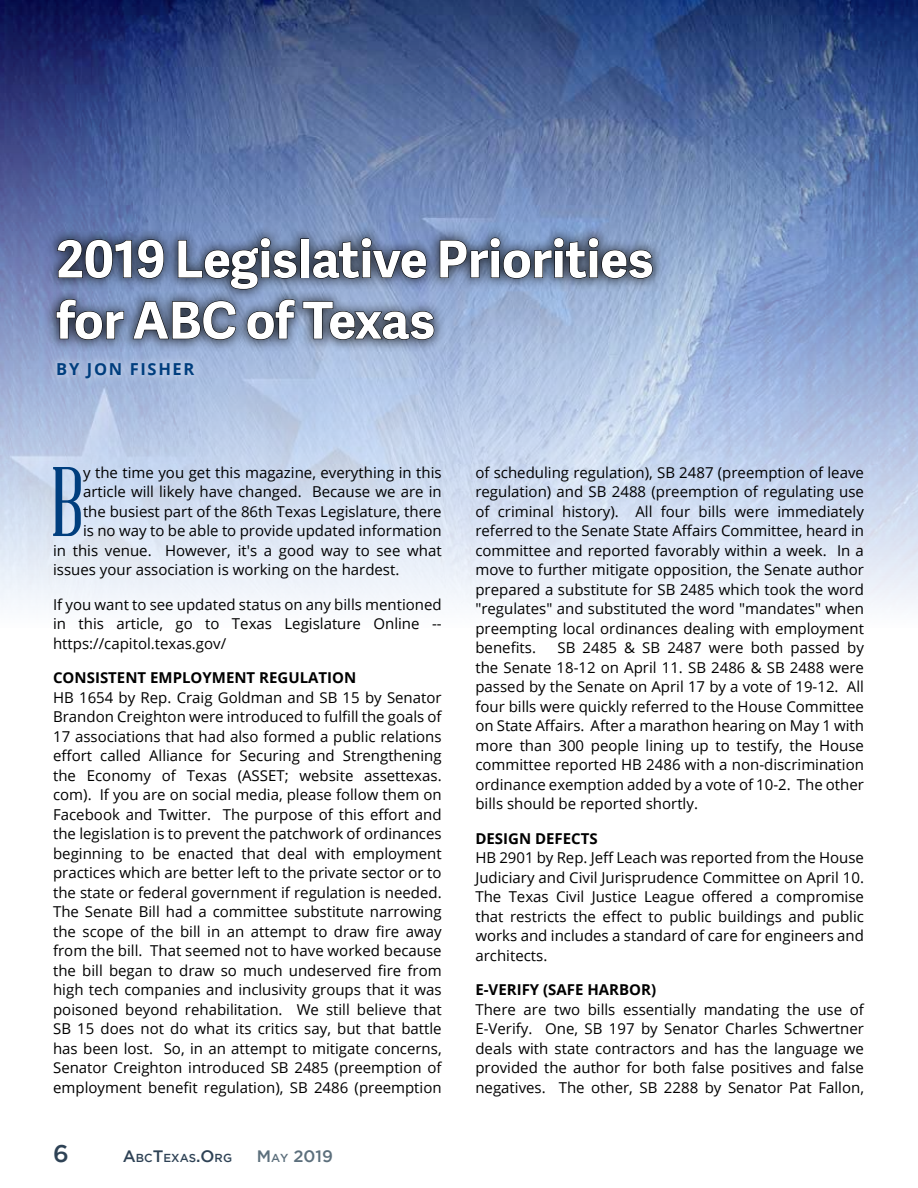
<style>
.page{position:relative;width:918px;height:1188px;background:#fff}
.page>*{position:absolute;margin:0;border:0;box-sizing:border-box;transform-origin:0 0}
.t1{font:96.75px "Abraham Lincoln";color:#003e7e}
.t2{font:700 51px/61.2px "Adelle Sans";color:#fff}
.t3{font:500 24px "Gotham";color:#2e4255}
.t4{font:700 16.5px "Open Sans";letter-spacing:.1em;color:#003e7e}
.t5{font:500 16.5px "Gotham";color:#5c6f7c}
.t6{font:15px/19.5px "Open Sans";color:#000;text-align:justify}
.t7{font:700 15px "Open Sans";color:#000}
.t8{font:500 11.55px "Gotham";color:#2e4255}
.s1{font-size:16.5px}
.s2{font-size:11.55px}
</style>
<div class="page">
<img style="left:0;top:0;width:918px;height:605px">
<div style="left:44px;top:226px;width:621px;height:126px;background:#000;opacity:.75"></div>
<svg style="left:57px;top:239px;width:107px;height:40px"></svg>
<svg style="left:178px;top:237px;width:119px;height:53px"></svg>
<div style="left:300px;top:239px;width:9px;height:39px;border:1px solid #000"></div>
<svg style="left:312px;top:237px;width:115px;height:42px"></svg>
<svg style="left:440px;top:237px;width:213px;height:42px"></svg>
<svg style="left:56px;top:299px;width:68px;height:41px"></svg>
<svg style="left:132px;top:300px;width:104px;height:40px"></svg>
<svg style="left:247px;top:299px;width:49px;height:41px"></svg>
<svg style="left:302px;top:301px;width:132px;height:39px"></svg>
<div style="left:48px;top:354px;width:155px;height:34px;background:#fff;opacity:.75"></div>
<h2 class="t2" style="left:56px;top:227px;width:599px">2019 Legislative Priorities for ABC of Texas</h2>
<p class="t4" style="left:56px;top:357px;width:140px">BY JON FISHER</p>
<h1 class="t1" style="left:50px;top:452px;width:34px">B</h1>
<p class="t6" style="left:83px;top:462px;width:360px">y the time you get this magazine, everything in this</p>
<p class="t6" style="left:83px;top:481px;width:360px">article will likely have changed. Because we are in</p>
<p class="t6" style="left:83px;top:501px;width:360px">the busiest part of the 86th Texas Legislature, there</p>
<p class="t6" style="left:83px;top:520px;width:360px">is no way to be able to provide updated information</p>
<p class="t6" style="left:53px;top:540px;width:390px">in this venue. However, it's a good way to see what</p>
<p class="t6" style="left:53px;top:559px;width:348px">issues your association is working on the hardest.</p>
<p class="t6" style="left:53px;top:594px;width:390px">If you want to see updated status on any bills mentioned in this article, go to Texas Legislature Online -- https://capitol.texas.gov/</p>
<p class="t7" style="left:53px;top:667px;width:305px">CONSISTENT EMPLOYMENT REGULATION</p>
<p class="t6" style="left:53px;top:687px;width:390px">HB 1654 by Rep. Craig Goldman and SB 15 by Senator Brandon Creighton were introduced to fulfill the goals of 17 associations that had also formed a public relations effort called Alliance for Securing and Strengthening the Economy of Texas (ASSET; website assettexas. com). If you are on social media, please follow them on Facebook and Twitter. The purpose of this effort and the legislation is to prevent the patchwork of ordinances beginning to be enacted that deal with employment practices which are better left to the private sector or to the state or federal government if regulation is needed.<br>The Senate Bill had a committee substitute narrowing the scope of the bill in an attempt to draw fire away from the bill. That seemed not to have worked because the bill began to draw so much undeserved fire from high tech companies and inclusivity groups that it was poisoned beyond rehabilitation. We still believe that SB 15 does not do what its critics say, but that battle has been lost. So, in an attempt to mitigate concerns, Senator Creighton introduced SB 2485 (preemption of employment benefit regulation), SB 2486 (preemption</p>
<h3 class="t3" style="left:53px;top:1140px;width:17px">6</h3>
<p class="t8" style="left:123px;top:1151px;width:111px"><span class="s1">A</span>BC<span class="s1">T</span>EXAS<span class="s1">.O</span>RG</p>
<p class="t5" style="left:257px;top:1147px;width:78px">M<span class="s2">AY</span> 2019</p>
<p class="t6" style="left:475px;top:462px;width:390px">of scheduling regulation), SB 2487 (preemption of leave regulation) and SB 2488 (preemption of regulating use of criminal history). All four bills were immediately referred to the Senate State Affairs Committee, heard in committee and reported favorably within a week. In a move to further mitigate opposition, the Senate author prepared a substitute for SB 2485 which took the word "regulates" and substituted the word "mandates" when preempting local ordinances dealing with employment benefits.</p>
<p class="t6" style="left:475px;top:637px;width:390px;text-indent:82px">SB 2485 &amp; SB 2487 were both passed by the Senate 18-12 on April 11. SB 2486 &amp; SB 2488 were passed by the Senate on April 17 by a vote of 19-12. All four bills were quickly referred to the House Committee on State Affairs. After a marathon hearing on May 1 with more than 300 people lining up to testify, the House committee reported HB 2486 with a non-discrimination ordinance exemption added by a vote of 10-2. The other bills should be reported shortly.</p>
<p class="t7" style="left:475px;top:827px;width:124px">DESIGN DEFECTS</p>
<p class="t6" style="left:475px;top:847px;width:390px">HB 2901 by Rep. Jeff Leach was reported from the House Judiciary and Civil Jurisprudence Committee on April 10.<br>The Texas Civil Justice League offered a compromise that restricts the effect to public buildings and public works and includes a standard of care for engineers and architects.</p>
<p class="t7" style="left:475px;top:979px;width:182px">E-VERIFY (SAFE HARBOR)</p>
<p class="t6" style="left:475px;top:999px;width:390px">There are two bills essentially mandating the use of E-Verify. One, SB 197 by Senator Charles Schwertner deals with state contractors and has the language we provided the author for both false positives and false negatives. The other, SB 2288 by Senator Pat Fallon,</p>
</div>
